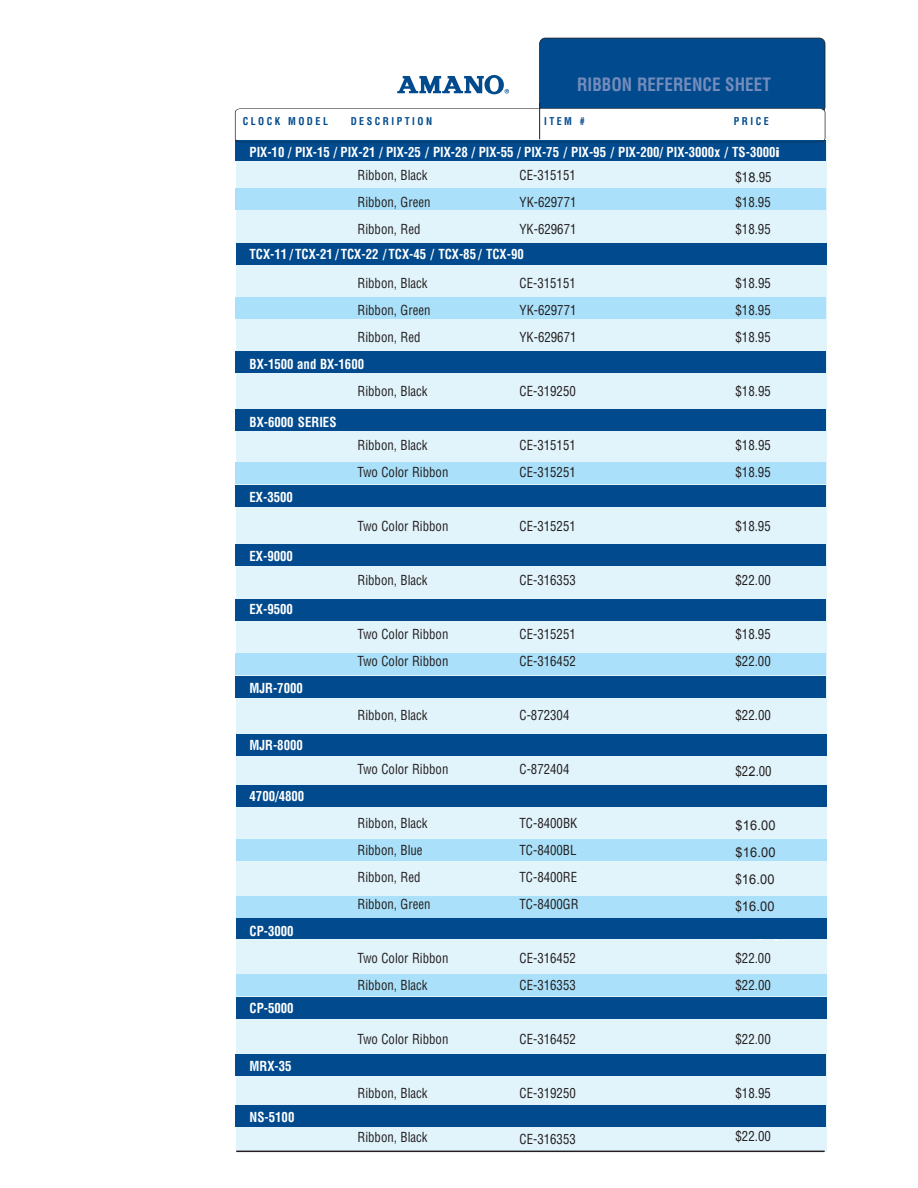
<style>
.page{position:relative;width:918px;height:1188px;background:#fff}
.page>*{position:absolute;margin:0;border:0;box-sizing:border-box;transform-origin:0 0}
.t1{font:700 condensed 18px "Helvetica";color:#748cbb;scale:.95 1}
.t2{font:condensed 13.5px "Helvetica";color:#231f20;scale:.95 1}
.t3{font:700 condensed 13.5px/22.4px "Helvetica";color:#fff;scale:.95 1}
.t4{font:13.5px "Arial";color:#231f20;scale:.95 1}
.t5{font:700 condensed 10.5px "Helvetica";letter-spacing:.25em;color:#004a8d;scale:.95 1}
.t6{font:700 condensed 9px "Helvetica";color:#fff;scale:.95 1}
.s1{font-family:"Arial";font-weight:900;font-stretch:normal}
.s2{font-weight:400;color:#231f20}
.s3{font-family:"Arial";font-stretch:normal}
.s4{font-family:"Helvetica";font-stretch:condensed}
</style>
<div class="page">
<div style="left:236px;top:141px;width:590px;height:1011px;background:#e1f4fc"></div>
<div style="left:540px;top:38px;width:285px;height:75px;background:#004a8d;border-radius:6px"></div>
<div style="left:539px;top:38px;width:286px;height:75px;border:2px solid #231f20;border-radius:6px"></div>
<div style="left:235px;top:141px;width:591px;height:20px;background:#004a8d"></div>
<div style="left:236px;top:244px;width:590px;height:21px;background:#004a8d"></div>
<div style="left:235px;top:409px;width:591px;height:22px;background:#004a8d"></div>
<div style="left:235px;top:485px;width:591px;height:22px;background:#004a8d"></div>
<div style="left:235px;top:676px;width:591px;height:22px;background:#004a8d"></div>
<div style="left:235px;top:544px;width:591px;height:22px;background:#004a8d"></div>
<div style="left:235px;top:599px;width:591px;height:22px;background:#004a8d"></div>
<div style="left:235px;top:1054px;width:590px;height:22px;background:#004a8d"></div>
<div style="left:236px;top:734px;width:590px;height:22px;background:#004a8d"></div>
<div style="left:236px;top:786px;width:590px;height:21px;background:#004a8d"></div>
<div style="left:235px;top:297px;width:591px;height:22px;background:#aae0f9"></div>
<div style="left:235px;top:189px;width:591px;height:21px;background:#aae0f9"></div>
<div style="left:235px;top:462px;width:591px;height:22px;background:#aae0f9"></div>
<div style="left:235px;top:654px;width:591px;height:21px;background:#aae0f9"></div>
<div style="left:236px;top:839px;width:590px;height:22px;background:#aae0f9"></div>
<svg style="left:397px;top:75px;width:112px;height:19px"></svg>
<hr style="left:539px;top:103px;width:1px;height:36px;background:#231f20">
<div style="left:235px;top:351px;width:591px;height:22px;background:#004a8d"></div>
<div style="left:236px;top:918px;width:590px;height:21px;background:#004a8d"></div>
<div style="left:236px;top:896px;width:590px;height:22px;background:#aae0f9"></div>
<div style="left:235px;top:1105px;width:590px;height:22px;background:#004a8d"></div>
<div style="left:236px;top:974px;width:590px;height:22px;background:#aae0f9"></div>
<hr style="left:236px;top:1151px;width:589px;height:1px;background:#231f20">
<div style="left:236px;top:997px;width:590px;height:22px;background:#004a8d"></div>
<svg style="left:235px;top:108px;width:590px;height:34px"></svg>
<h1 class="t1" style="left:577px;top:77px;width:205px">RIBBON REFERENCE SHEET</h1>
<p class="t5" style="left:243px;top:117px;width:91px">CLOCK MODEL</p>
<p class="t5" style="left:351px;top:117px;width:87px">DESCRIPTION</p>
<p class="t5" style="left:544px;top:117px;width:44px">ITEM #</p>
<p class="t5" style="left:734px;top:117px;width:38px">PRICE</p>
<p class="t3" style="left:358px;top:142px;width:446px;text-indent:-108px">PIX-10 / PIX-15 / PIX-21 / PIX-25 / PIX-28 / PIX-55 / PIX-75 / PIX-95 / PIX-200/ PIX-3000x / TS-3000<span class="s1">i<br></span><span class="s2">Ribbon, Black</span></p>
<p class="t2" style="left:520px;top:169px;width:61px">CE-315151</p>
<p class="t2" style="left:736px;top:172px;width:40px">$1<span class="s3">8</span>.95</p>
<p class="t2" style="left:358px;top:196px;width:78px">Ribbon, Green</p>
<p class="t2" style="left:520px;top:196px;width:61px">YK-629771</p>
<p class="t2" style="left:736px;top:196px;width:39px">$18.95</p>
<p class="t2" style="left:358px;top:223px;width:68px">Ribbon, Red</p>
<p class="t2" style="left:520px;top:223px;width:61px">YK-629671</p>
<p class="t2" style="left:736px;top:223px;width:39px">$18.95</p>
<p class="t3" style="left:250px;top:244px;width:290px">TCX-11 / TCX-21 / TCX-22 / TCX-45 / TCX-85 / TCX-90</p>
<p class="t2" style="left:358px;top:277px;width:75px">Ribbon, Black</p>
<p class="t2" style="left:520px;top:277px;width:61px">CE-315151</p>
<p class="t2" style="left:736px;top:277px;width:39px">$18.95</p>
<p class="t2" style="left:358px;top:304px;width:78px">Ribbon, Green</p>
<p class="t2" style="left:520px;top:304px;width:61px">YK-629771</p>
<p class="t2" style="left:736px;top:304px;width:39px">$18.95</p>
<p class="t2" style="left:358px;top:331px;width:68px">Ribbon, Red</p>
<p class="t2" style="left:520px;top:331px;width:61px">YK-629671</p>
<p class="t2" style="left:736px;top:331px;width:39px">$18.95</p>
<p class="t3" style="left:250px;top:354px;width:122px">BX-1500 and BX-1600</p>
<p class="t2" style="left:358px;top:385px;width:75px">Ribbon, Black</p>
<p class="t2" style="left:520px;top:385px;width:61px">CE-319250</p>
<p class="t2" style="left:736px;top:385px;width:39px">$18.95</p>
<p class="t3" style="left:250px;top:412px;width:93px">BX-6000 SERIES</p>
<p class="t2" style="left:358px;top:439px;width:75px">Ribbon, Black</p>
<p class="t2" style="left:520px;top:439px;width:61px">CE-315151</p>
<p class="t2" style="left:736px;top:439px;width:39px">$18.95</p>
<p class="t2" style="left:358px;top:466px;width:97px">Two Color Ribbon</p>
<p class="t2" style="left:520px;top:466px;width:61px">CE-315251</p>
<p class="t2" style="left:736px;top:466px;width:39px">$18.95</p>
<p class="t3" style="left:250px;top:487px;width:47px">EX-3500</p>
<p class="t2" style="left:358px;top:520px;width:97px">Two Color Ribbon</p>
<p class="t2" style="left:520px;top:520px;width:61px">CE-315251</p>
<p class="t2" style="left:736px;top:520px;width:39px">$18.95</p>
<p class="t3" style="left:250px;top:546px;width:47px">EX-9000</p>
<p class="t2" style="left:358px;top:574px;width:75px">Ribbon, Black</p>
<p class="t2" style="left:520px;top:574px;width:61px">CE-316353</p>
<p class="t2" style="left:736px;top:574px;width:39px">$22.00</p>
<p class="t3" style="left:250px;top:599px;width:47px">EX-9500</p>
<p class="t2" style="left:358px;top:628px;width:97px">Two Color Ribbon</p>
<p class="t2" style="left:520px;top:628px;width:61px">CE-315251</p>
<p class="t2" style="left:736px;top:628px;width:39px">$18.95</p>
<p class="t2" style="left:358px;top:655px;width:97px">Two Color Ribbon</p>
<p class="t2" style="left:520px;top:655px;width:61px">CE-316452</p>
<p class="t2" style="left:736px;top:655px;width:39px">$22.00</p>
<p class="t3" style="left:250px;top:678px;width:58px">MJR-7000</p>
<p class="t2" style="left:358px;top:709px;width:75px">Ribbon, Black</p>
<p class="t2" style="left:520px;top:709px;width:54px">C-872304</p>
<p class="t2" style="left:736px;top:709px;width:39px">$22.00</p>
<p class="t3" style="left:250px;top:735px;width:58px">MJR-8000</p>
<p class="t2" style="left:358px;top:763px;width:97px">Two Color Ribbon</p>
<p class="t2" style="left:520px;top:763px;width:54px">C-872404</p>
<p class="t2" style="left:736px;top:766px;width:40px">$2<span class="s3">2</span>.00</p>
<p class="t3" style="left:250px;top:786px;width:59px">4700/4800</p>
<p class="t2" style="left:358px;top:817px;width:75px">Ribbon, Black</p>
<p class="t2" style="left:520px;top:817px;width:62px">TC-8400BK</p>
<p class="t4" style="left:736px;top:817px;width:44px">$16.00</p>
<p class="t2" style="left:358px;top:844px;width:70px">Ribbon, Blue</p>
<p class="t2" style="left:520px;top:844px;width:61px">TC-8400BL</p>
<p class="t4" style="left:736px;top:844px;width:44px">$16.00</p>
<p class="t2" style="left:358px;top:871px;width:68px">Ribbon, Red</p>
<p class="t2" style="left:520px;top:871px;width:62px">TC-8400RE</p>
<p class="t4" style="left:736px;top:871px;width:43px"><span class="s4">$</span>16.00</p>
<p class="t2" style="left:358px;top:898px;width:78px">Ribbon, Green</p>
<p class="t2" style="left:520px;top:898px;width:64px">TC-8400GR</p>
<p class="t4" style="left:736px;top:898px;width:43px"><span class="s4">$</span>16.00</p>
<p class="t3" style="left:250px;top:921px;width:48px">CP-3000</p>
<p class="t2" style="left:358px;top:952px;width:97px">Two Color Ribbon</p>
<p class="t2" style="left:520px;top:952px;width:61px">CE-316452</p>
<p class="t2" style="left:736px;top:952px;width:39px">$22.00</p>
<p class="t2" style="left:358px;top:979px;width:75px">Ribbon, Black</p>
<p class="t2" style="left:520px;top:979px;width:61px">CE-316353</p>
<p class="t2" style="left:736px;top:979px;width:39px">$22.00</p>
<p class="t3" style="left:250px;top:998px;width:48px">CP-5000</p>
<p class="t2" style="left:358px;top:1033px;width:97px">Two Color Ribbon</p>
<p class="t2" style="left:520px;top:1033px;width:61px">CE-316452</p>
<p class="t2" style="left:736px;top:1033px;width:39px">$22.00</p>
<p class="t3" style="left:250px;top:1056px;width:46px">MRX-35</p>
<p class="t2" style="left:358px;top:1087px;width:75px">Ribbon, Black</p>
<p class="t2" style="left:520px;top:1087px;width:61px">CE-319250</p>
<p class="t2" style="left:736px;top:1087px;width:39px">$18.95</p>
<p class="t3" style="left:250px;top:1107px;width:49px">NS-5100</p>
<p class="t2" style="left:358px;top:1132px;width:75px">Ribbon, Black</p>
<p class="t2" style="left:520px;top:1134px;width:61px">CE-316353</p>
<p class="t2" style="left:736px;top:1131px;width:39px">$22.00</p>
<p class="t6" style="left:759px;top:934px;width:6px">2</p>
<p class="t6" style="left:775px;top:934px;width:6px">2</p>
</div>
